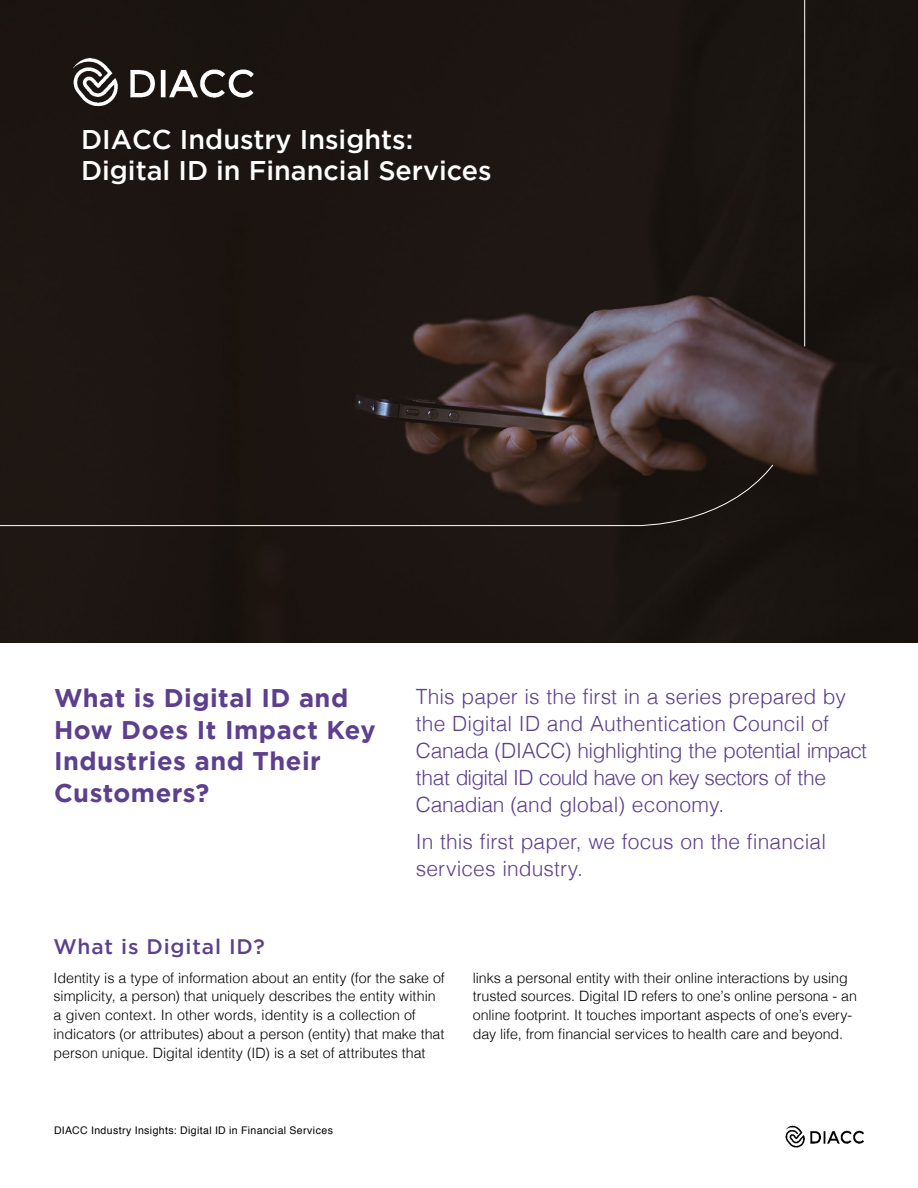
<style>
.page{position:relative;width:918px;height:1188px;background:#fff}
.page>*{position:absolute;margin:0;border:0;box-sizing:border-box;transform-origin:0 0}
.t1{font:500 27px/31.5px "Gotham";color:#fff}
.t2{font:700 25.5px/31.5px "Gotham";letter-spacing:.02em;color:#5c408e}
.t3{font:300 21px/27px "Helvetica";color:#5c408e}
.t4{font:500 21px "Gotham";letter-spacing:.04em;color:#5c408e}
.t5{font:300 14.25px/18.8px "Helvetica";color:#000}
.t6{font:10.5px "Helvetica";letter-spacing:.035em;color:#000}
</style>
<div class="page">
<img style="left:785px;top:1125px;width:79px;height:23px">
<div style="left:0;top:0;width:918px;height:643px;background:#1a1411"></div>
<svg style="left:0;top:0;width:805px;height:527px"></svg>
<h1 class="t1" style="left:81px;top:123px;width:412px">DIACC Industry Insights:<br>Digital ID in Financial Services</h1>
<h2 class="t2" style="left:54px;top:682px;width:323px">What is Digital ID and<br>How Does It Impact Key<br>Industries and Their<br>Customers?</h2>
<h3 class="t3" style="left:416px;top:681px;width:453px">This paper is the first in a series prepared by the Digital ID and Authentication Council of Canada (DIACC) highlighting the potential impact that digital ID could have on key sectors of the Canadian (and global) economy.</h3>
<h3 class="t3" style="left:416px;top:827px;width:412px">In this first paper, we focus on the financial services industry.</h3>
<h3 class="t4" style="left:54px;top:933px;width:213px">What is Digital ID?</h3>
<p class="t5" style="left:54px;top:967px;width:393px">Identity is a type of information about an entity (for the sake of simplicity, a person) that uniquely describes the entity within a given context. In other words, identity is a collection of indicators (or attributes) about a person (entity) that make that person unique. Digital identity (ID) is a set of attributes that</p>
<p class="t5" style="left:473px;top:967px;width:386px">links a personal entity with their online interactions by using trusted sources. Digital ID refers to one’s online persona - an online footprint. It touches important aspects of one’s every&shy;day life, from financial services to health care and beyond.</p>
<p class="t6" style="left:54px;top:1122px;width:280px">DIACC Industry Insights: Digital ID in Financial Services</p>
</div>
